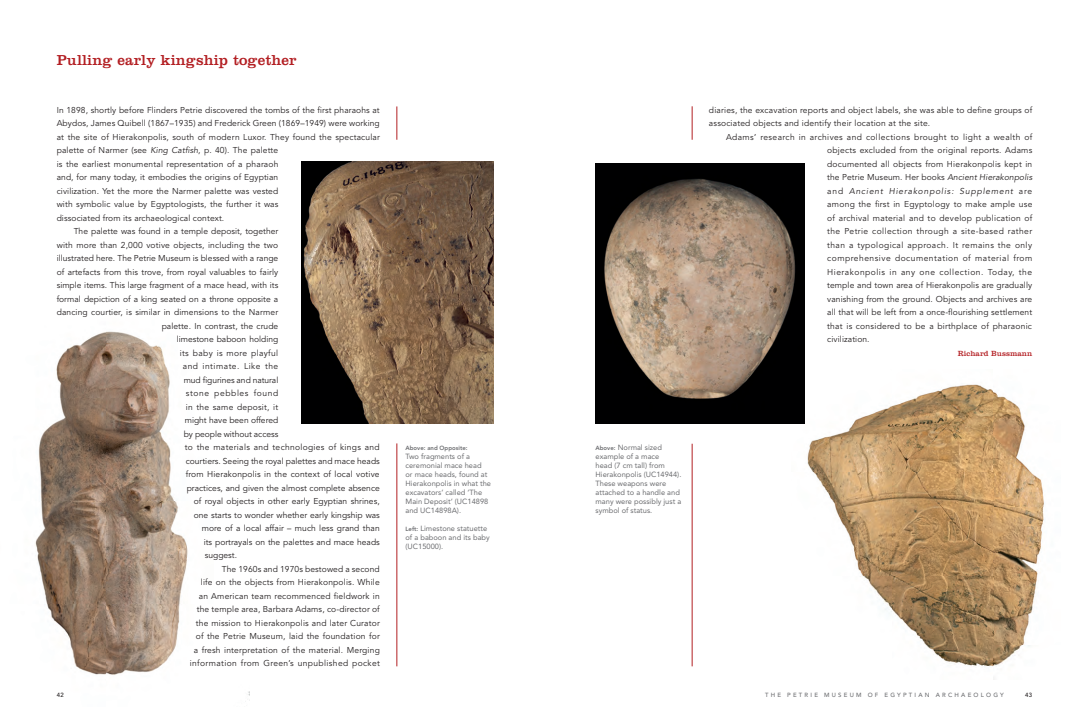
<style>
.page{position:relative;width:1089px;height:723px;background:#fff}
.page>*{position:absolute;margin:0;border:0;box-sizing:border-box;transform-origin:0 0}
.t1{font:15px "Clarendon LT Std";letter-spacing:.01em;color:#b31f23}
.t2{font:8.5px/13.5px "Avenir LT Std";letter-spacing:.01em;color:#231f20}
.t3{font:8.5px "Avenir LT Std";letter-spacing:.04em;color:#231f20}
.t4{font:8.5px "Avenir LT Std";letter-spacing:.035em;color:#231f20}
.t5{font:8.5px "Avenir LT Std";letter-spacing:.055em;color:#231f20}
.t6{font:8.5px "Avenir LT Std";letter-spacing:.07em;color:#231f20}
.t7{font:7.8px "Clarendon LT Std";letter-spacing:.01em;color:#b31f23}
.t8{font:7.5px/9px "Avenir LT Std";color:#6c6d70}
.t9{font:500 6px "Avenir LT Std";letter-spacing:.37em;color:#6c6d70}
.t10{font:800 6px "Avenir LT Std";color:#6c6d70}
.t11{font:500 6px "Avenir LT Std";color:#231f20}
.s1{font-style:italic}
.s2{font-weight:800;font-size:6px}
</style>
<div class="page">
<img style="left:791px;top:369px;width:253px;height:311px">
<img style="left:301px;top:161px;width:192px;height:262px">
<img style="left:35px;top:331px;width:214px;height:371px">
<img style="left:595px;top:163px;width:209px;height:260px">
<hr style="left:397px;top:106px;width:1px;height:34px;background:#b31f23">
<hr style="left:397px;top:443px;width:1px;height:223px;background:#b31f23">
<hr style="left:692px;top:106px;width:1px;height:34px;background:#b31f23">
<hr style="left:692px;top:444px;width:1px;height:222px;background:#b31f23">
<h1 class="t1" style="left:57px;top:51px;width:241px">Pulling early kingship together</h1>
<p class="t2" style="left:57px;top:103px;width:324px">In 1898, shortly before Flinders Petrie discovered the tombs of the first pharaohs at</p>
<p class="t2" style="left:57px;top:117px;width:324px">Abydos, James Quibell (1867–1935) and Frederick Green (1869–1949) were working</p>
<p class="t2" style="left:57px;top:130px;width:325px">at the site of Hierakonpolis, south of modern Luxor. They found the spectacular</p>
<p class="t2" style="left:57px;top:144px;width:223px">palette of Narmer (see <span class="s1">King Catfish</span>, p. 40). The palette</p>
<p class="t2" style="left:57px;top:157px;width:223px">is the earliest monumental representation of a pharaoh</p>
<p class="t2" style="left:57px;top:171px;width:223px">and, for many today, it embodies the origins of Egyptian</p>
<p class="t2" style="left:57px;top:184px;width:223px">civilization. Yet the more the Narmer palette was vested</p>
<p class="t2" style="left:57px;top:198px;width:223px">with symbolic value by Egyptologists, the further it was</p>
<p class="t2" style="left:57px;top:211px;width:169px">dissociated from its archaeological context.</p>
<p class="t2" style="left:74px;top:225px;width:206px">The palette was found in a temple deposit, together</p>
<p class="t2" style="left:57px;top:238px;width:223px">with more than 2,000 votive objects, including the two</p>
<p class="t2" style="left:57px;top:252px;width:223px">illustrated here. The Petrie Museum is blessed with a range</p>
<p class="t2" style="left:57px;top:265px;width:223px">of artefacts from this trove, from royal valuables to fairly</p>
<p class="t2" style="left:57px;top:279px;width:223px">simple items. This large fragment of a mace head, with its</p>
<p class="t2" style="left:57px;top:292px;width:223px">formal depiction of a king seated on a throne opposite a</p>
<p class="t2" style="left:57px;top:306px;width:223px">dancing courtier, is similar in dimensions to the Narmer</p>
<p class="t2" style="left:162px;top:319px;width:118px">palette. In contrast, the crude</p>
<p class="t2" style="left:177px;top:333px;width:103px">limestone baboon holding</p>
<p class="t3" style="left:180px;top:348px;width:100px">its baby is more playful</p>
<p class="t5" style="left:183px;top:361px;width:97px">and intimate. Like the</p>
<p class="t2" style="left:184px;top:373px;width:96px">mud figurines and natural</p>
<p class="t6" style="left:186px;top:388px;width:94px">stone pebbles found</p>
<p class="t2" style="left:186px;top:400px;width:94px">in the same deposit, it</p>
<p class="t2" style="left:185px;top:414px;width:95px">might have been offered</p>
<p class="t2" style="left:184px;top:427px;width:96px">by people without access</p>
<p class="t4" style="left:185px;top:442px;width:196px">to the materials and technologies of kings and</p>
<p class="t2" style="left:186px;top:454px;width:195px">courtiers. Seeing the royal palettes and mace heads</p>
<p class="t2" style="left:186px;top:468px;width:195px">from Hierakonpolis in the context of local votive</p>
<p class="t2" style="left:187px;top:481px;width:194px">practices, and given the almost complete absence</p>
<p class="t2" style="left:194px;top:495px;width:187px">of royal objects in other early Egyptian shrines,</p>
<p class="t2" style="left:194px;top:508px;width:187px">one starts to wonder whether early kingship was</p>
<p class="t2" style="left:202px;top:522px;width:179px">more of a local affair – much less grand than</p>
<p class="t2" style="left:204px;top:535px;width:178px">its portrayals on the palettes and mace heads</p>
<p class="t2" style="left:205px;top:549px;width:34px">suggest.</p>
<p class="t2" style="left:222px;top:562px;width:159px">The 1960s and 1970s bestowed a second</p>
<p class="t2" style="left:201px;top:576px;width:180px">life on the objects from Hierakonpolis. While</p>
<p class="t2" style="left:199px;top:589px;width:183px">an American team recommenced fieldwork in</p>
<p class="t2" style="left:197px;top:603px;width:184px">the temple area, Barbara Adams, co-director of</p>
<p class="t2" style="left:196px;top:616px;width:185px">the mission to Hierakonpolis and later Curator</p>
<p class="t2" style="left:196px;top:630px;width:186px">of the Petrie Museum, laid the foundation for</p>
<p class="t2" style="left:194px;top:643px;width:188px">a fresh interpretation of the material. Merging</p>
<p class="t3" style="left:190px;top:658px;width:192px">information from Green’s unpublished pocket</p>
<p class="t10" style="left:405px;top:444px;width:64px">Above: and Opposite:</p>
<p class="t8" style="left:405px;top:452px;width:87px">Two fragments of a ceremonial mace head<br>or mace heads, found at<br>Hierakonpolis in what the excavators’ called ‘The<br>Main Deposit’ (UC14898 and UC14898A).</p>
<p class="t8" style="left:405px;top:524px;width:86px"><span class="s2">Left:</span> Limestone statuette of a baboon and its baby (UC15000).</p>
<p class="t2" style="left:709px;top:103px;width:325px">diaries, the excavation reports and object labels, she was able to define groups of associated objects and identify their location at the site.</p>
<p class="t2" style="left:827px;top:130px;width:207px;text-align:justify;text-indent:-101px">Adams’ research in archives and collections brought to light a wealth of objects excluded from the original reports. Adams documented all objects from Hierakonpolis kept in the Petrie Museum. Her books <span class="s1">Ancient Hierakonpolis </span>and <span class="s1">Ancient Hierakonpolis: Supplement</span> are among the first in Egyptology to make ample use of archival material and to develop publication of the Petrie collection through a site-based rather than a typological approach. It remains the only comprehensive documentation of material from Hierakonpolis in any one collection. Today, the temple and town area of Hierakonpolis are gradually vanishing from the ground. Objects and archives are all that will be left from a once-flourishing settlement that is considered to be a birthplace of pharaonic civilization.</p>
<p class="t7" style="left:957px;top:349px;width:76px">Richard Bussmann</p>
<p class="t8" style="left:595px;top:443px;width:87px"><span class="s2">Above:</span> Normal sized example of a mace<br>head (7 cm tall) from<br>Hierakonpolis (UC14944).<br>These weapons were attached to a handle and many were possibly just a symbol of status.</p>
<p class="t11" style="left:57px;top:691px;width:8px">42</p>
<p class="t9" style="left:765px;top:691px;width:240px">THE PETRIE MUSEUM OF EGYPTIAN ARCHAEOLOGY</p>
<p class="t11" style="left:1025px;top:691px;width:8px">43</p>
</div>
